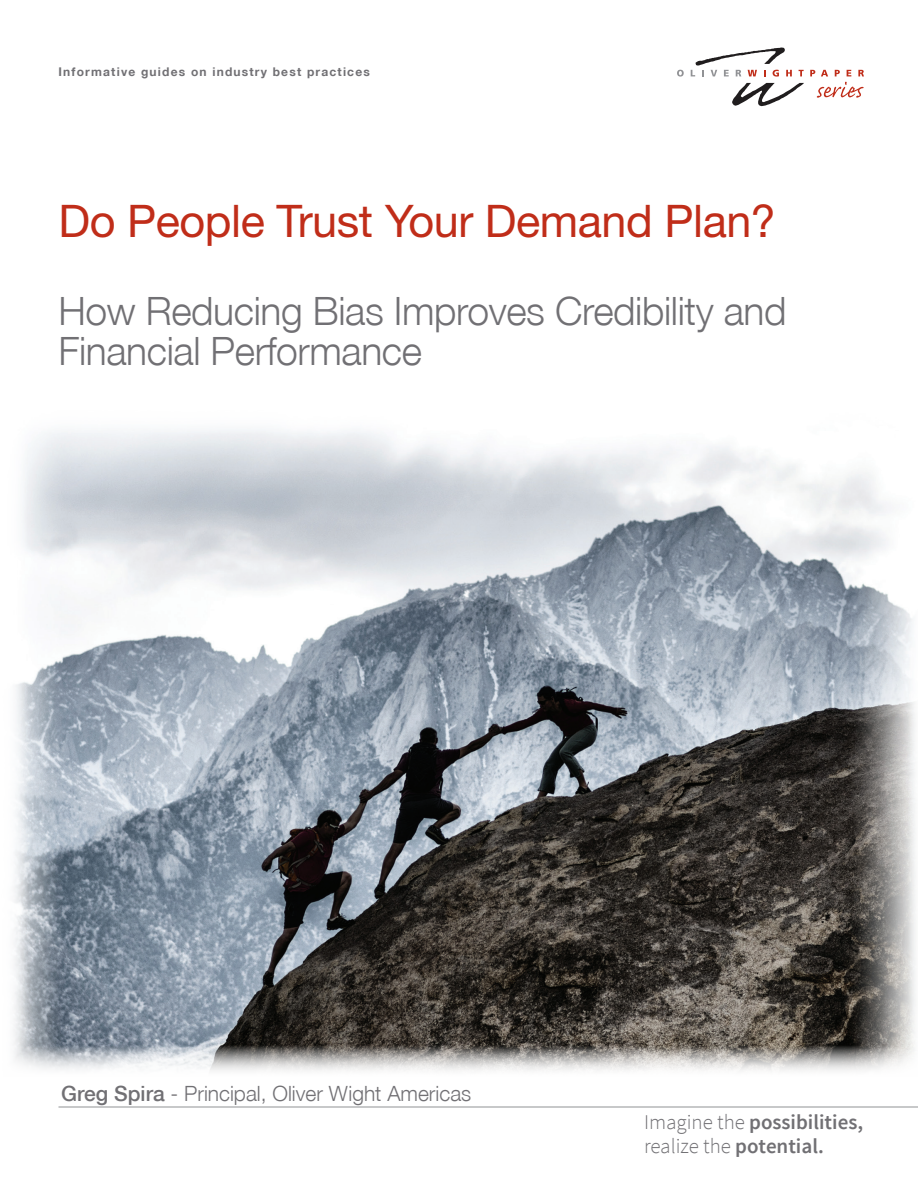
<style>
.page{position:relative;width:918px;height:1188px;background:#fff}
.page>*{position:absolute;margin:0;border:0;box-sizing:border-box;transform-origin:0 0}
.t1{font:45px "Helvetica Neue LT Std";letter-spacing:-.01em;color:#c02d19}
.t2{font:300 39px/40.5px "Helvetica Neue LT Std";letter-spacing:-.01em;color:#717074}
.t3{font:600 21px/24px "Source Sans Pro";color:#717074}
.t4{font:300 21px "Helvetica Neue LT Std";color:#717074}
.t5{font:700 12px "Helvetica Neue LT Std";letter-spacing:.1em;color:#717074}
.s1{font-weight:500}
.s2{font-weight:300}
</style>
<div class="page">
<hr style="left:58px;top:1107px;width:860px;height:1px;background:#919295">
<svg style="left:732px;top:83px;width:72px;height:24px"></svg>
<svg style="left:677px;top:70px;width:7px;height:7px"></svg>
<svg style="left:691px;top:47px;width:101px;height:30px"></svg>
<svg style="left:799px;top:70px;width:5px;height:6px"></svg>
<svg style="left:810px;top:70px;width:5px;height:6px"></svg>
<svg style="left:821px;top:70px;width:7px;height:6px"></svg>
<svg style="left:835px;top:70px;width:5px;height:6px"></svg>
<svg style="left:847px;top:70px;width:4px;height:6px"></svg>
<svg style="left:858px;top:70px;width:6px;height:6px"></svg>
<svg style="left:817px;top:82px;width:47px;height:16px"></svg>
<img style="left:14px;top:429px;width:902px;height:642px">
<p class="t5" style="left:58px;top:64px;width:313px">Informative guides on industry best practices</p>
<p class="t1" style="left:58px;top:194px;width:719px">Do People Trust Your Demand Plan?</p>
<p class="t2" style="left:58px;top:290px;width:730px">How Reducing Bias Improves Credibility and<br>Financial Performance</p>
<p class="t4" style="left:61px;top:1081px;width:412px"><span class="s1">Greg Spira</span> - Principal, Oliver Wight Americas</p>
<p class="t3" style="left:644px;top:1111px;width:221px"><span class="s2">Imagine the</span> possibilities, <span class="s2">realize the</span> potential.</p>
</div>
